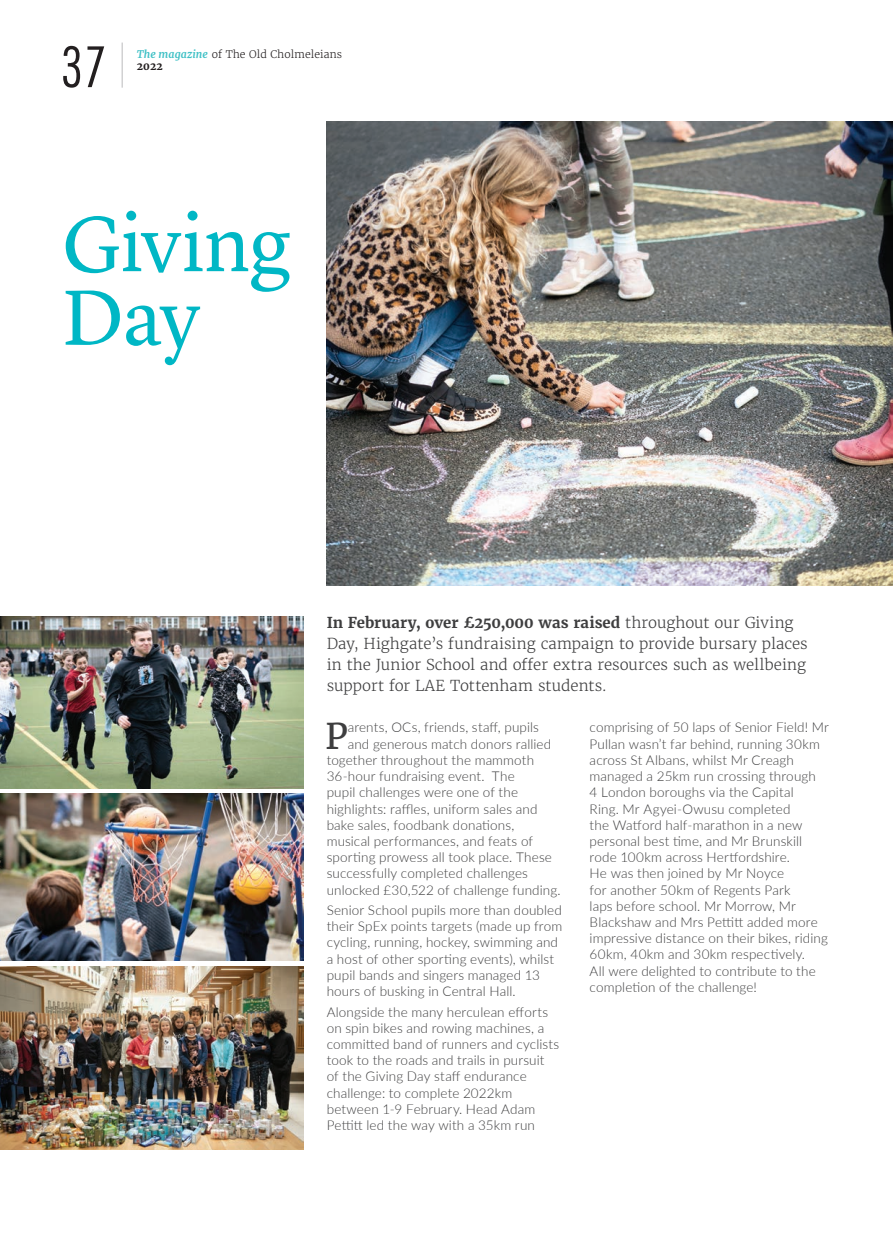
<style>
.page{position:relative;width:893px;height:1234px;background:#fff}
.page>*{position:absolute;margin:0;border:0;box-sizing:border-box;transform-origin:0 0}
.Bold_Italics{font:81px/73.5px "Lyon Text";letter-spacing:-.025em;color:#00b7c5}
.t1{font:300 condensed 54px "Futura Std";color:#231f20}
.Body_Copy__Without_I{font:35.25px "Merriweather";color:#3e3e3f}
.Intro_with_drop_cap{font:300 15px/21px "Merriweather";color:#3e3e3f}
.Body_Copy__Without_I-2{font:300 13.5px/16.2px "Lato";letter-spacing:.01em;color:#3e3e3f}
.t2{font:300 10.5px/12.6px "Merriweather";letter-spacing:.01em;color:#231f20}
.s1{font-weight:700;font-style:italic;color:#41c1c6}
.s2{font-weight:700}
</style>
<div class="page">
<hr style="left:122px;top:43px;width:1px;height:45px;background:#bababc">
<img style="left:327px;top:121px;width:566px;height:464px">
<img style="left:0;top:966px;width:303px;height:183px">
<img style="left:0;top:793px;width:303px;height:167px">
<img style="left:0;top:616px;width:303px;height:172px">
<h2 class="t1" style="left:61px;top:35px;width:48px">37</h2>
<p class="t2" style="left:137px;top:48px;width:207px"><span class="s1">The magazine</span> of The Old Cholmeleians<br><span class="s2">2022</span></p>
<p class="Bold_Italics" style="left:62px;top:201px;width:231px">Giving<br>Day</p>
<p class="Intro_with_drop_cap" style="left:327px;top:611px;width:482px"><span class="s2">In February, over £250,000 was raised</span> throughout our Giving Day, Highgate’s fundraising campaign to provide bursary places in the Junior School and offer extra resources such as wellbeing support for LAE Tottenham students.</p>
<p class="Body_Copy__Without_I" style="left:325px;top:713px;width:24px">P</p>
<p class="Body_Copy__Without_I-2" style="left:348px;top:718px;width:193px">arents, OCs, friends, staff, pupils</p>
<p class="Body_Copy__Without_I-2" style="left:590px;top:718px;width:241px">comprising of 50 laps of Senior Field! Mr Pullan wasn’t far behind, running 30km across St Albans, whilst Mr Creagh managed a 25km run crossing through<br>4 London boroughs via the Capital<br>Ring. Mr Agyei-Owusu completed<br>the Watford half-marathon in a new personal best time, and Mr Brunskill rode 100km across Hertfordshire.<br>He was then joined by Mr Noyce<br>for another 50km of Regents Park<br>laps before school. Mr Morrow, Mr Blackshaw and Mrs Pettitt added more impressive distance on their bikes, riding 60km, 40km and 30km respectively.<br>All were delighted to contribute to the completion of the challenge!</p>
<p class="Body_Copy__Without_I-2" style="left:348px;top:735px;width:205px">and generous match donors rallied</p>
<p class="Body_Copy__Without_I-2" style="left:327px;top:751px;width:209px">together throughout the mammoth</p>
<p class="Body_Copy__Without_I-2" style="left:327px;top:767px;width:189px">36-hour fundraising event. The</p>
<p class="Body_Copy__Without_I-2" style="left:327px;top:783px;width:193px">pupil challenges were one of the</p>
<p class="Body_Copy__Without_I-2" style="left:327px;top:799px;width:212px">highlights: raffles, uniform sales and</p>
<p class="Body_Copy__Without_I-2" style="left:327px;top:816px;width:189px">bake sales, foodbank donations,</p>
<p class="Body_Copy__Without_I-2" style="left:327px;top:832px;width:208px">musical performances, and feats of</p>
<p class="Body_Copy__Without_I-2" style="left:327px;top:848px;width:227px">sporting prowess all took place. These</p>
<p class="Body_Copy__Without_I-2" style="left:327px;top:864px;width:203px">successfully completed challenges</p>
<p class="Body_Copy__Without_I-2" style="left:327px;top:880px;width:235px">unlocked £30,522 of challenge funding.</p>
<p class="Body_Copy__Without_I-2" style="left:327px;top:901px;width:237px">Senior School pupils more than doubled their SpEx points targets (made up from cycling, running, hockey, swimming and a host of other sporting events), whilst pupil bands and singers managed 13 hours of busking in Central Hall.</p>
<p class="Body_Copy__Without_I-2" style="left:327px;top:1002px;width:234px">Alongside the many herculean efforts on spin bikes and rowing machines, a committed band of runners and cyclists took to the roads and trails in pursuit of the Giving Day staff endurance challenge: to complete 2022km between 1-9 February. Head Adam Pettitt led the way with a 35km run</p>
</div>
